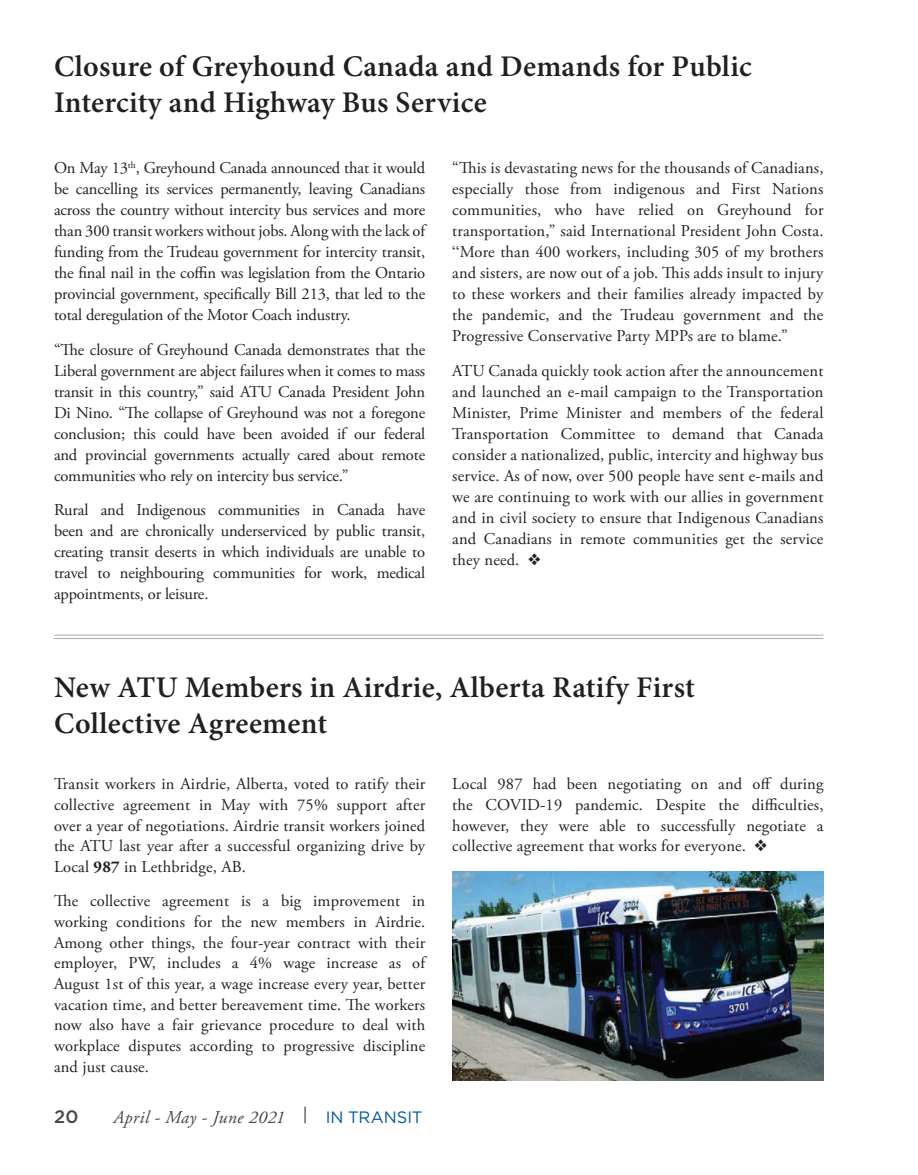
<style>
.page{position:relative;width:918px;height:1175px;background:#fff}
.page>*{position:absolute;margin:0;border:0;box-sizing:border-box;transform-origin:0 0}
.IT_Head_14{font:600 30px/36px "Minion Pro";letter-spacing:.01em;color:#231f20}
.t1{font:italic 18px "Adobe Garamond Pro";letter-spacing:.015em;color:#454647}
.t2{font:500 18px "Gotham";color:#454647}
.t3{font:16.5px/21px "Adobe Garamond Pro";letter-spacing:.01em;color:#231f20;text-align:justify}
.s1{font-family:"Times New Roman"}
.s2{font-weight:700}
.s3{font-family:"Gotham";font-style:normal}
.s4{font-family:"Gotham";font-style:normal;font-size:16.5px;color:#00599b}
</style>
<div class="page">
<img style="left:452px;top:871px;width:372px;height:209px">
<hr style="left:54px;top:638px;width:770px;height:1px;background:#aaabaf">
<hr style="left:54px;top:634px;width:770px;height:1px;background:#aaabaf">
<p class="IT_Head_14" style="left:54px;top:49px;width:699px">Closure of Greyhound Canada and Demands for Public<br>Intercity and Highway Bus Service</p>
<p class="t3" style="left:54px;top:158px;width:373px">On May 13<sup>th</sup>, Greyhound Canada announced that it would be cancelling its services permanently, leaving Canadians across the country without intercity bus services and more than 300 transit workers without jobs. Along with the lack of funding from the Trudeau government for intercity transit, the final nail in the coffin was legislation from the Ontario provincial government, specifically Bill 213, that led to the total deregulation of the Motor Coach industry.</p>
<p class="t3" style="left:54px;top:340px;width:373px">“The closure of Greyhound Canada demonstrates that the Liberal government are abject failures when it comes to mass transit in this country,” said ATU Canada President John Di Nino. “The collapse of Greyhound was not a foregone conclusion; this could have been avoided if our federal and provincial governments actually cared about remote communities who rely on intercity bus service.”</p>
<p class="t3" style="left:54px;top:500px;width:373px">Rural and Indigenous communities in Canada have been and are chronically underserviced by public transit, creating transit deserts in which individuals are unable to travel to neighbouring communities for work, medical appointments, or leisure.</p>
<p class="t3" style="left:452px;top:158px;width:373px">“This is devastating news for the thousands of Canadians, especially those from indigenous and First Nations communities, who have relied on Greyhound for transportation,” said International President John Costa. <span class="s1">“</span>More than 400 workers, including 305 of my brothers and sisters, are now out of a job. This adds insult to injury to these workers and their families already impacted by the pandemic, and the Trudeau government and the Progressive Conservative Party MPPs are to blame.”</p>
<p class="t3" style="left:452px;top:361px;width:373px">ATU Canada quickly took action after the announcement and launched an e-mail campaign to the Transportation Minister, Prime Minister and members of the federal Transportation Committee to demand that Canada consider a nationalized, public, intercity and highway bus service. As of now, over 500 people have sent e-mails and we are continuing to work with our allies in government and in civil society to ensure that Indigenous Canadians and Canadians in remote communities get the service they need. ❖</p>
<p class="IT_Head_14" style="left:54px;top:670px;width:642px">New ATU Members in Airdrie, Alberta Ratify First<br>Collective Agreement</p>
<p class="t3" style="left:54px;top:774px;width:373px">Transit workers in Airdrie, Alberta, voted to ratify their collective agreement in May with 75% support after over a year of negotiations. Airdrie transit workers joined the ATU last year after a successful organizing drive by Local <span class="s2">987</span> in Lethbridge, AB.</p>
<p class="t3" style="left:54px;top:891px;width:373px">The collective agreement is a big improvement in working conditions for the new members in Airdrie.<br>Among other things, the four-year contract with their employer, PW, includes a 4% wage increase as of August 1st of this year, a wage increase every year, better vacation time, and better bereavement time. The workers now also have a fair grievance procedure to deal with workplace disputes according to progressive discipline and just cause.</p>
<p class="t2" style="left:54px;top:1105px;width:26px">20</p>
<p class="t1" style="left:114px;top:1106px;width:310px">April - May - June 2021 <span class="s3">|</span> <span class="s4">IN TRANSIT</span></p>
<p class="t3" style="left:452px;top:774px;width:373px">Local 987 had been negotiating on and off during the COVID-19 pandemic. Despite the difficulties, however, they were able to successfully negotiate a collective agreement that works for everyone. ❖</p>
</div>
